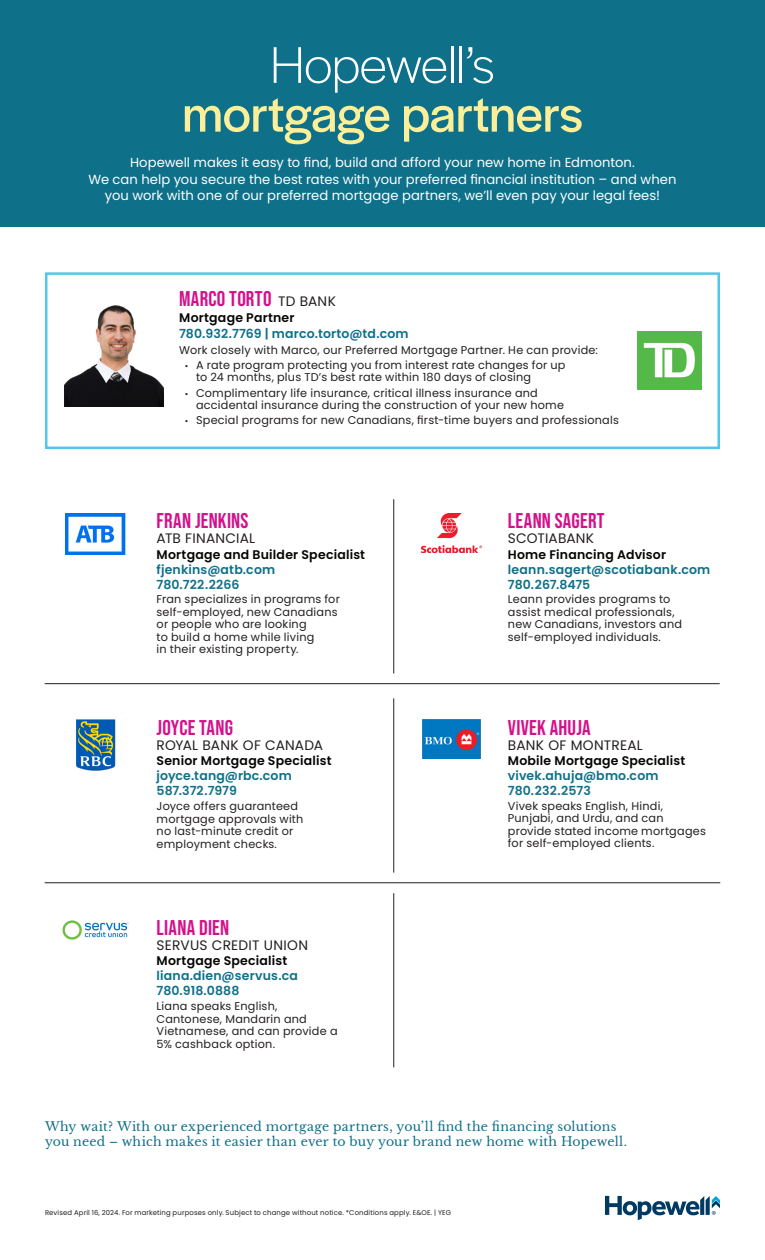
<style>
.page{position:relative;width:765px;height:1260px;background:#fff}
.page>*{position:absolute;margin:0;border:0;box-sizing:border-box;transform-origin:0 0}
.t1{font:53.75px "Halyard Display";letter-spacing:-.005em;color:#fcef9a}
.t2{font:300 53.75px "Halyard Display";letter-spacing:-.015em;color:#fff}
.t3{font:21.25px "Bebas Neue";letter-spacing:.01em;color:#d3108b}
.t4{font:13.75px "Poppins";letter-spacing:.015em;color:#231f20}
.t5{font:13.12px/16.2px "Poppins";color:#fff;text-align:center}
.t6{font:600 12.5px "Poppins";letter-spacing:.015em;color:#0e7089}
.t7{font:12.5px/15px "Libre Baskerville";letter-spacing:.015em;color:#0e7089}
.t8{font:600 12.5px "Poppins";letter-spacing:.015em;color:#050503}
.t9{font:600 12.5px "Poppins";letter-spacing:-.005em;color:#0e7089}
.t10{font:11.25px/12.5px "Poppins";letter-spacing:.02em;color:#231f20}
.t11{font:6.88px "Poppins";letter-spacing:.02em;color:#231f20}
.s1{font-family:"Poppins";font-size:13.75px;color:#231f20}
.s2{font-size:8.75px}
</style>
<div class="page">
<svg style="left:605px;top:1196px;width:115px;height:24px"></svg>
<div style="left:0;top:0;width:765px;height:226px;background:#0e7089"></div>
<div style="left:45px;top:272px;width:675px;height:177px;border:2px solid #51c8eb"></div>
<img style="left:65px;top:305px;width:99px;height:102px">
<img style="left:637px;top:332px;width:65px;height:58px">
<img style="left:76px;top:719px;width:40px;height:52px">
<img style="left:65px;top:513px;width:60px;height:42px">
<hr style="left:394px;top:499px;width:1px;height:174px;background:#231f20">
<img style="left:421px;top:513px;width:60px;height:39px">
<img style="left:423px;top:719px;width:57px;height:40px">
<hr style="left:45px;top:683px;width:675px;height:1px;background:#231f20">
<hr style="left:45px;top:883px;width:675px;height:1px;background:#231f20">
<hr style="left:394px;top:698px;width:1px;height:175px;background:#231f20">
<img style="left:62px;top:920px;width:67px;height:20px">
<hr style="left:394px;top:893px;width:1px;height:174px;background:#231f20">
<p class="t2" style="left:270px;top:27px;width:226px">Hopewell’s</p>
<p class="t1" style="left:182px;top:76px;width:402px">mortgage partners</p>
<p class="t5" style="left:89px;top:155px;width:589px">Hopewell makes it easy to find, build and afford your new home in Edmonton.<br>We can help you secure the best rates with your preferred financial institution – and when you work with one of our preferred mortgage partners, we’ll even pay your legal fees!</p>
<p class="t3" style="left:179px;top:287px;width:158px">MARCO TORTO <span class="s1">TD BANK</span></p>
<p class="t8" style="left:179px;top:310px;width:117px">Mortgage Partner</p>
<p class="t6" style="left:179px;top:327px;width:231px">780.932.7769 | marco.torto@td.com</p>
<p class="t10" style="left:179px;top:344px;width:420px">Work closely with Marco, our Preferred Mortgage Partner. He can provide:</p>
<p class="t10" style="left:196px;top:359px;width:371px;text-indent:-11px"><span class="s2">•</span> A rate program protecting you from interest rate changes for up to 24 months, plus TD’s best rate within 180 days of closing</p>
<p class="t10" style="left:196px;top:386px;width:369px;text-indent:-11px"><span class="s2">•</span> Complimentary life insurance, critical illness insurance and accidental insurance during the construction of your new home</p>
<p class="t10" style="left:185px;top:414px;width:436px"><span class="s2">•</span> Special programs for new Canadians, first-time buyers and professionals</p>
<p class="t3" style="left:157px;top:509px;width:93px">FRAN JENKINS</p>
<p class="t4" style="left:157px;top:531px;width:100px">ATB FINANCIAL</p>
<p class="t8" style="left:157px;top:547px;width:210px">Mortgage and Builder Specialist</p>
<p class="t6" style="left:157px;top:562px;width:120px">fjenkins@atb.com</p>
<p class="t6" style="left:157px;top:577px;width:85px">780.722.2266</p>
<p class="t10" style="left:157px;top:593px;width:185px">Fran specializes in programs for self-employed, new Canadians or people who are looking<br>to build a home while living<br>in their existing property.</p>
<p class="t3" style="left:157px;top:715px;width:78px">JOYCE TANG</p>
<p class="t4" style="left:157px;top:737px;width:168px">ROYAL BANK OF CANADA</p>
<p class="t8" style="left:157px;top:754px;width:177px">Senior Mortgage Specialist</p>
<p class="t6" style="left:157px;top:769px;width:137px">joyce.tang@rbc.com</p>
<p class="t9" style="left:157px;top:784px;width:82px">587.372.7979</p>
<p class="t10" style="left:157px;top:800px;width:148px">Joyce offers guaranteed mortgage approvals with no last-minute credit or employment checks.</p>
<p class="t3" style="left:157px;top:915px;width:74px">LIANA DIEN</p>
<p class="t4" style="left:157px;top:937px;width:153px">SERVUS CREDIT UNION</p>
<p class="t8" style="left:157px;top:954px;width:132px">Mortgage Specialist</p>
<p class="t6" style="left:157px;top:969px;width:143px">liana.dien@servus.ca</p>
<p class="t6" style="left:157px;top:984px;width:84px">780.918.0888</p>
<p class="t10" style="left:157px;top:1000px;width:183px">Liana speaks English,<br>Cantonese, Mandarin and<br>Vietnamese, and can provide a<br>5% cashback option.</p>
<p class="t3" style="left:508px;top:509px;width:98px">LEANN SAGERT</p>
<p class="t4" style="left:508px;top:531px;width:88px">SCOTIABANK</p>
<p class="t8" style="left:508px;top:547px;width:160px">Home Financing Advisor</p>
<p class="t6" style="left:508px;top:562px;width:204px">leann.sagert@scotiabank.com</p>
<p class="t9" style="left:508px;top:577px;width:84px">780.267.8475</p>
<p class="t10" style="left:508px;top:593px;width:176px">Leann provides programs to assist medical professionals, new Canadians, investors and self-employed individuals.</p>
<p class="t3" style="left:508px;top:715px;width:84px">VIVEK AHUJA</p>
<p class="t4" style="left:508px;top:737px;width:136px">BANK OF MONTREAL</p>
<p class="t8" style="left:508px;top:753px;width:179px">Mobile Mortgage Specialist</p>
<p class="t6" style="left:508px;top:768px;width:152px">vivek.ahuja@bmo.com</p>
<p class="t6" style="left:508px;top:783px;width:84px">780.232.2573</p>
<p class="t10" style="left:508px;top:800px;width:200px">Vivek speaks English, Hindi,<br>Punjabi, and Urdu, and can provide stated income mortgages for self-employed clients.</p>
<p class="t7" style="left:45px;top:1119px;width:584px">Why wait? With our experienced mortgage partners, you’ll find the financing solutions you need – which makes it easier than ever to buy your brand new home with Hopewell.</p>
<p class="t11" style="left:45px;top:1209px;width:408px">Revised April 16, 2024. For marketing purposes only. Subject to change without notice. *Conditions apply. E&amp;OE. | YEG</p>
</div>
